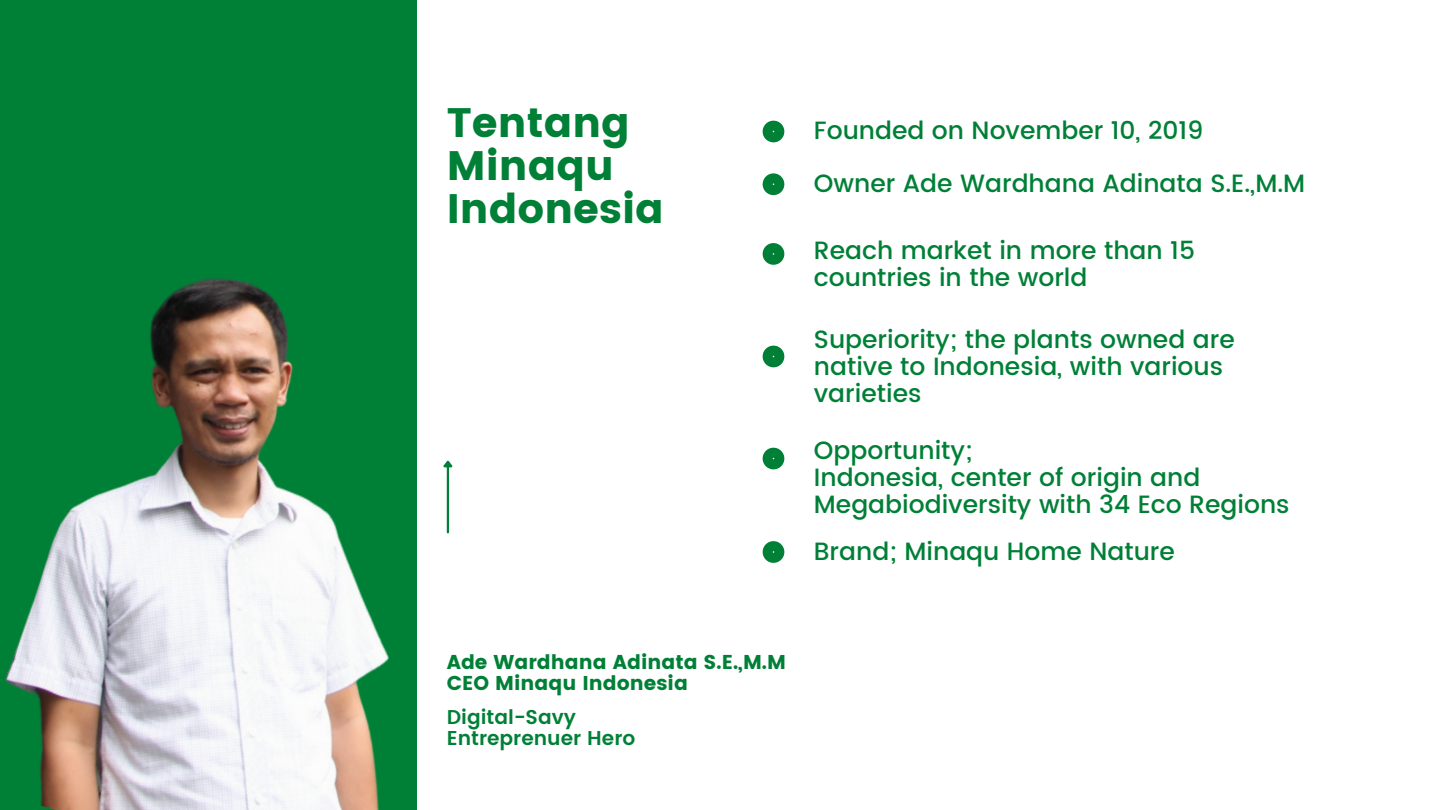
<style>
.page{position:relative;width:1440px;height:810px;background:#fff}
.page>*{position:absolute;margin:0;border:0;box-sizing:border-box;transform-origin:0 0}
.t1{font:41.1px/43.2px "Poppins";color:#008037}
.t2{font:500 25px/27px "Poppins";color:#008037}
.t3{font:20px/21px "Poppins";color:#008037}
.t4{font:600 20px/21px "Poppins";color:#008037}
</style>
<div class="page">
<div style="left:0;top:0;width:416px;height:810px;background:#008037"></div>
<img style="left:5px;top:66px;width:444px;height:744px">
<hr style="left:447px;top:467px;width:2px;height:65px;background:#008037">
<svg style="left:441px;top:458px;width:12px;height:11px"></svg>
<svg style="left:763px;top:121px;width:21px;height:21px"></svg>
<svg style="left:763px;top:173px;width:21px;height:22px"></svg>
<svg style="left:763px;top:243px;width:21px;height:22px"></svg>
<svg style="left:763px;top:346px;width:21px;height:21px"></svg>
<svg style="left:763px;top:448px;width:21px;height:21px"></svg>
<svg style="left:763px;top:541px;width:21px;height:22px"></svg>
<h1 class="t1" style="left:447px;top:101px;width:219px">Tentang<br>Minaqu<br>Indonesia</h1>
<p class="t2" style="left:814px;top:104px;width:493px;line-height:52.7px">Founded on November 10, 2019<br>Owner Ade Wardhana Adinata S.E.,M.M</p>
<p class="t2" style="left:814px;top:237px;width:383px">Reach market in more than 15 countries in the world</p>
<p class="t2" style="left:814px;top:326px;width:422px">Superiority; the plants owned are native to Indonesia, with various varieties</p>
<p class="t2" style="left:814px;top:437px;width:477px">Opportunity;<br>Indonesia, center of origin and<br>Megabiodiversity with 34 Eco Regions</p>
<p class="t2" style="left:814px;top:537px;width:363px">Brand; Minaqu Home Nature</p>
<p class="t3" style="left:447px;top:652px;width:341px">Ade Wardhana Adinata S.E.,M.M<br>CEO Minaqu Indonesia</p>
<p class="t4" style="left:447px;top:707px;width:190px">Digital-Savy<br>Entreprenuer Hero</p>
</div>
